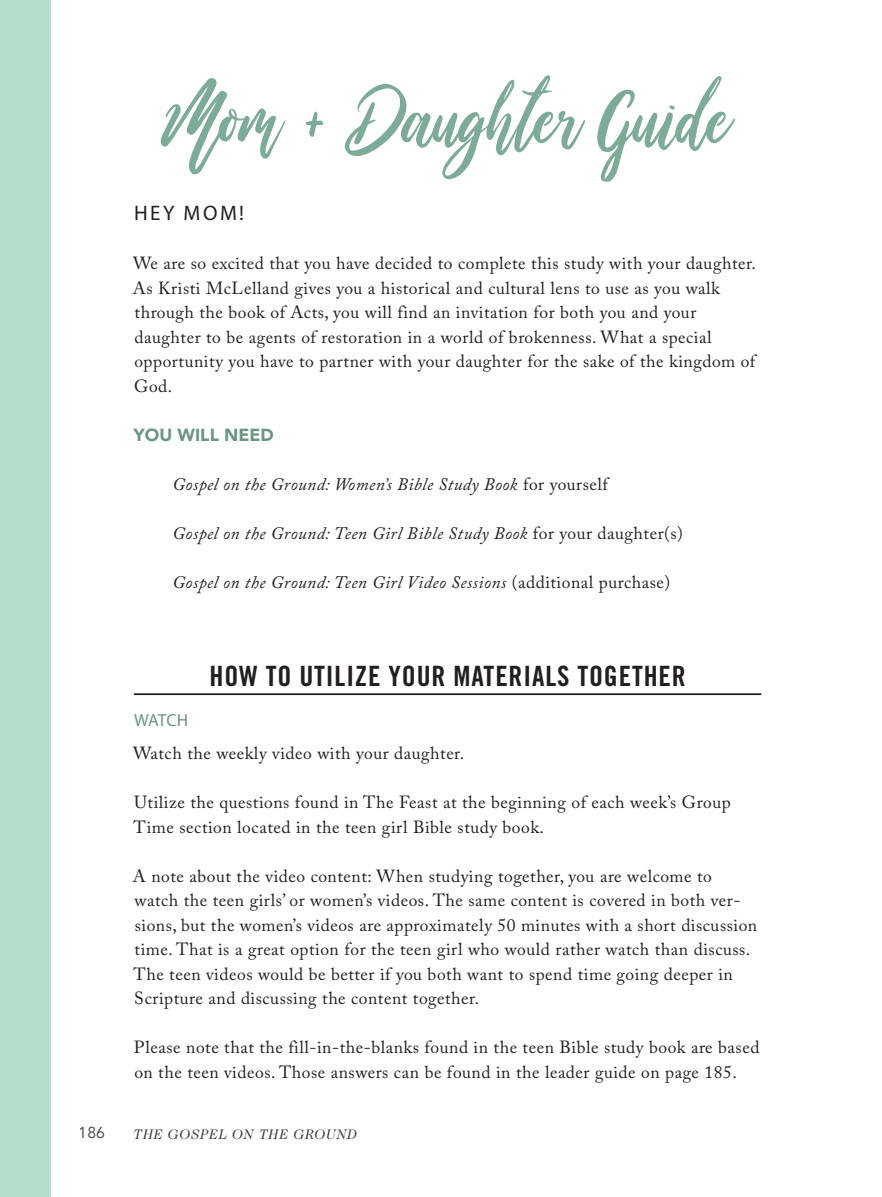
<style>
.page{position:relative;width:882px;height:1197px;background:#fff}
.page>*{position:absolute;margin:0;border:0;box-sizing:border-box;transform-origin:0 0}
.t1{font:71.75px "Wild Ones";color:#7cab98}
.t2{font:28px "Trade Gothic LT Std Bd Cn 20";letter-spacing:.03em;color:#231f20}
.t3{font:21px "Myriad Pro";letter-spacing:.12em;color:#231f20}
.t4{font:17.5px/24.5px "Adobe Caslon Pro";letter-spacing:.03em;color:#231f20}
.t5{font:italic 17.5px "Adobe Caslon Pro";letter-spacing:.03em;color:#231f20}
.t6{font:900 17.5px "Avenir";color:#6d9684}
.t7{font:17.5px "Myriad Pro";letter-spacing:-.02em;color:#6d9684}
.t8{font:15.75px "Avenir LT Std";color:#3e3e3f}
.t9{font:italic 14px "Caslon 224 Std";letter-spacing:.05em;color:#3e3e3f}
.s1{font-style:normal}
</style>
<div class="page">
<div style="left:0;top:0;width:50px;height:1197px;background:#b5decc"></div>
<hr style="left:134px;top:693px;width:627px;height:2px;background:#231f20">
<h1 class="t1" style="left:161px;top:75px;width:569px">Mom + Daughter Guide</h1>
<p class="t3" style="left:134px;top:201px;width:111px">HEY MOM!</p>
<p class="t4" style="left:133px;top:251px;width:625px">We are so excited that you have decided to complete this study with your daughter.<br>As Kristi McLelland gives you a historical and cultural lens to use as you walk through the book of Acts, you will find an invitation for both you and your daughter to be agents of restoration in a world of brokenness. What a special opportunity you have to partner with your daughter for the sake of the kingdom of God.</p>
<p class="t6" style="left:134px;top:420px;width:142px">YOU WILL NEED</p>
<p class="t5" style="left:173px;top:474px;width:437px">Gospel on the Ground: Women’s Bible Study Book <span class="s1">for yourself</span></p>
<p class="t5" style="left:173px;top:523px;width:512px">Gospel on the Ground: Teen Girl Bible Study Book <span class="s1">for your daughter(s)</span></p>
<p class="t5" style="left:173px;top:572px;width:499px">Gospel on the Ground: Teen Girl Video Sessions <span class="s1">(additional purchase)</span></p>
<h2 class="t2" style="left:210px;top:659px;width:478px">HOW TO UTILIZE YOUR MATERIALS TOGETHER</h2>
<p class="t7" style="left:134px;top:710px;width:56px">WATCH</p>
<p class="t4" style="left:133px;top:741px;width:332px">Watch the weekly video with your daughter.</p>
<p class="t4" style="left:134px;top:790px;width:599px">Utilize the questions found in The Feast at the beginning of each week’s Group<br>Time section located in the teen girl Bible study book.</p>
<p class="t4" style="left:133px;top:864px;width:626px">A note about the video content: When studying together, you are welcome to watch the teen girls’ or women’s videos. The same content is covered in both ver&shy;sions, but the women’s videos are approximately 50 minutes with a short discussion time. That is a great option for the teen girl who would rather watch than discuss.<br>The teen videos would be better if you both want to spend time going deeper in Scripture and discussing the content together.</p>
<p class="t4" style="left:134px;top:1035px;width:627px">Please note that the fill-in-the-blanks found in the teen Bible study book are based on the teen videos. Those answers can be found in the leader guide on page 185.</p>
<p class="t8" style="left:79px;top:1124px;width:28px">186</p>
<p class="t9" style="left:134px;top:1126px;width:225px">THE GOSPEL ON THE GROUND</p>
</div>
